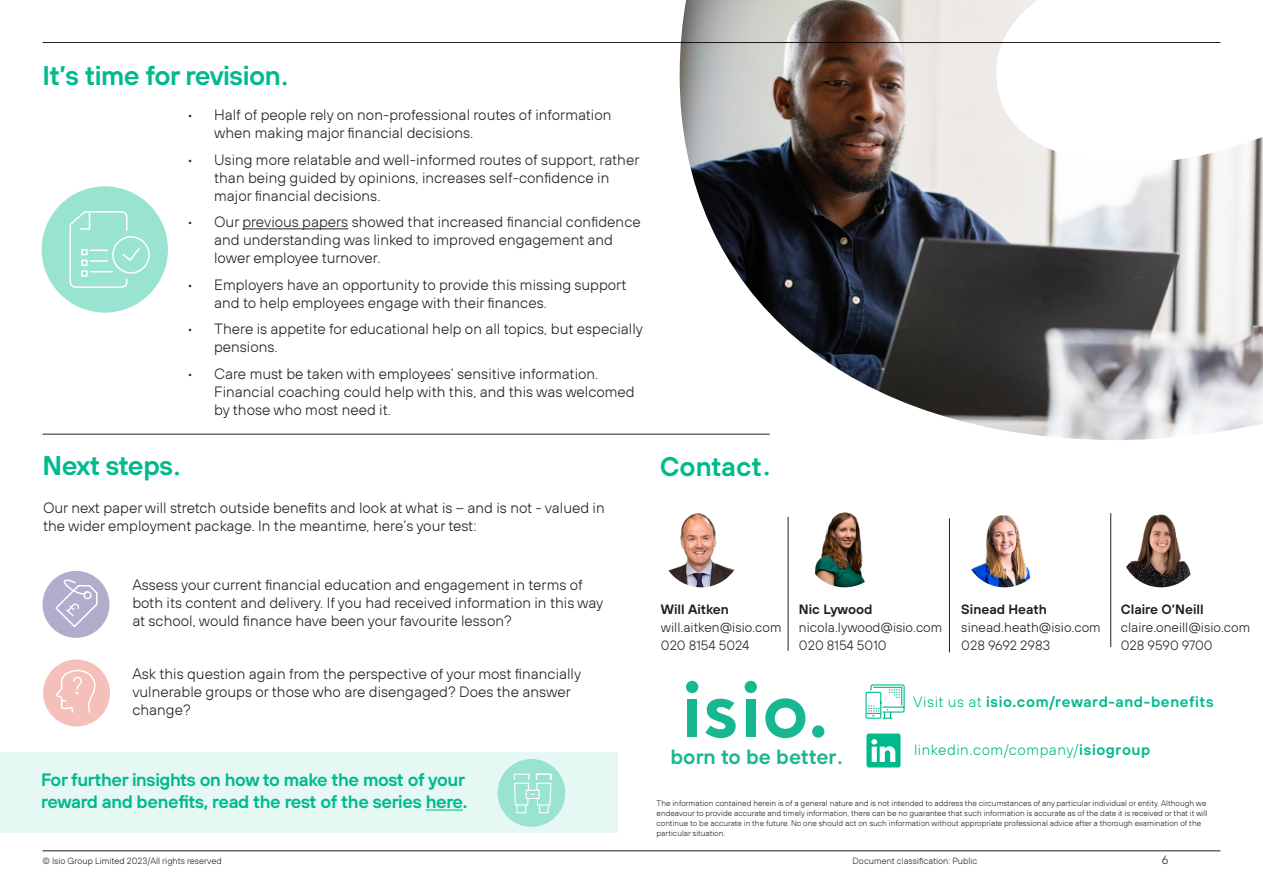
<style>
.page{position:relative;width:1263px;height:893px;background:#fff}
.page>*{position:absolute;margin:0;border:0;box-sizing:border-box;transform-origin:0 0}
.Sub_headers{font:600 27px "TT Hoves";letter-spacing:-.02em;color:#00ba8d}
._00_Subhead_1{font:600 27px "TT Hoves";color:#00ba8d}
.t1{font:600 20.55px "TT Hoves";color:#17b891}
.Sub_heading{font:600 18px/22.5px "TT Hoves";letter-spacing:-.02em;color:#00ba8d}
.Main_body{font:300 15px/18px "TT Hoves";color:#231f20}
._00_Body_Copy{font:600 15px "TT Hoves";letter-spacing:.04em;color:#00ba8d}
._00_Body_Copy-2{font:300 15px "TT Hoves";letter-spacing:.03em;color:#00ba8d}
.Body{font:300 13.5px "TT Hoves";color:#231f20}
.Body-2{font:600 13.5px "TT Hoves";color:#231f20}
.t2{font:300 12px "TT Hoves";color:#231f20}
.t3{font:300 9px "TT Hoves";color:#231f20}
.t4{font:300 8.1px/9.8px "TT Hoves";color:#231f20}
.s1{font-family:"Trebuchet MS";font-weight:400}
.s2{font-weight:300}
.s3{font-weight:600}
</style>
<div class="page">
<hr style="left:43px;top:42px;width:1177px;height:1px;background:#231f20">
<hr style="left:43px;top:850px;width:1177px;height:1px;background:#231f20">
<hr style="left:43px;top:434px;width:727px;height:1px;background:#231f20">
<hr style="left:242px;top:228px;width:106px;height:1px;background:#231f20">
<div style="left:43px;top:659px;width:67px;height:67px;background:#f5c0ba;border-radius:50%"></div>
<div style="left:43px;top:571px;width:66px;height:67px;background:#b1aecd;border-radius:50%"></div>
<div style="left:655px;top:0;width:608px;height:446px;background:#fff"></div>
<img style="left:679px;top:0;width:584px;height:440px">
<div style="left:0;top:753px;width:617px;height:80px;background:#e6f8f3"></div>
<hr style="left:426px;top:810px;width:37px;height:1px;background:#00ba8d">
<div style="left:497px;top:759px;width:68px;height:68px;background:#99e3d1;border-radius:50%"></div>
<div style="left:517px;top:805px;width:9px;height:8px;border:1px solid #fff"></div>
<svg style="left:513px;top:773px;width:39px;height:33px"></svg>
<div style="left:539px;top:805px;width:10px;height:8px;border:1px solid #fff"></div>
<hr style="left:788px;top:517px;width:1px;height:134px;background:#231f20">
<hr style="left:949px;top:518px;width:1px;height:134px;background:#231f20">
<hr style="left:1110px;top:513px;width:1px;height:134px;background:#231f20">
<img style="left:668px;top:513px;width:67px;height:74px">
<img style="left:804px;top:507px;width:81px;height:80px;border-radius:40px">
<img style="left:964px;top:507px;width:81px;height:80px;border-radius:40px">
<img style="left:1126px;top:514px;width:65px;height:73px">
<svg style="left:865px;top:684px;width:40px;height:35px"></svg>
<svg style="left:866px;top:733px;width:34px;height:34px"></svg>
<div style="left:687px;top:699px;width:10px;height:38px;background:#17b891"></div>
<svg style="left:765px;top:698px;width:40px;height:40px"></svg>
<div style="left:812px;top:725px;width:12px;height:13px;background:#17b891;border-radius:50%"></div>
<div style="left:746px;top:699px;width:10px;height:38px;background:#17b891"></div>
<svg style="left:705px;top:699px;width:31px;height:39px"></svg>
<div style="left:745px;top:681px;width:12px;height:12px;background:#17b891;border-radius:50%"></div>
<div style="left:686px;top:681px;width:12px;height:12px;background:#17b891;border-radius:50%"></div>
<div style="left:42px;top:186px;width:126px;height:127px;background:#99e3d1;border-radius:50%"></div>
<svg style="left:69px;top:211px;width:81px;height:77px"></svg>
<svg style="left:55px;top:659px;width:45px;height:54px"></svg>
<svg style="left:54px;top:577px;width:45px;height:51px"></svg>
<p class="Sub_headers" style="left:43px;top:58px;width:249px">It’s time for revision<span class="s1">.</span></p>
<p class="Main_body" style="left:214px;top:106px;width:399px;text-indent:-27px">• Half of people rely on non-professional routes of information when making major financial decisions.</p>
<p class="Main_body" style="left:214px;top:150px;width:427px;text-indent:-27px">• Using more relatable and well-informed routes of support, rather than being guided by opinions, increases self-confidence in major financial decisions.</p>
<p class="Main_body" style="left:214px;top:213px;width:428px;text-indent:-27px">• Our previous papers showed that increased financial confidence and understanding was linked to improved engagement and lower employee turnover.</p>
<p class="Main_body" style="left:214px;top:275px;width:414px;text-indent:-27px">• Employers have an opportunity to provide this missing support and to help employees engage with their finances.</p>
<p class="Main_body" style="left:214px;top:320px;width:430px;text-indent:-27px">• There is appetite for educational help on all topics, but especially pensions.</p>
<p class="Main_body" style="left:214px;top:364px;width:422px;text-indent:-27px">• Care must be taken with employees’ sensitive information.<br>Financial coaching could help with this, and this was welcomed by those who most need it.</p>
<p class="Sub_headers" style="left:43px;top:447px;width:141px">Next steps<span class="s1">.</span></p>
<p class="Main_body" style="left:43px;top:499px;width:563px">Our next paper will stretch outside benefits and look at what is – and is not - valued in the wider employment package. In the meantime, here’s your test:</p>
<p class="_00_Subhead_1" style="left:660px;top:449px;width:114px">Contact<span class="s1">.</span></p>
<p class="Main_body" style="left:132px;top:575px;width:472px">Assess your current financial education and engagement in terms of both its content and delivery. If you had received information in this way at school, would finance have been your favourite lesson?</p>
<p class="Main_body" style="left:132px;top:664px;width:450px">Ask this question again from the perspective of your most financially vulnerable groups or those who are disengaged? Does the answer change?</p>
<p class="Sub_heading" style="left:41px;top:768px;width:428px">For further insights on how to make the most of your reward and benefits, read the rest of the series here.</p>
<p class="Body-2" style="left:661px;top:600px;width:70px">Will Aitken</p>
<p class="Body" style="left:661px;top:619px;width:122px">will.aitken@isio.com</p>
<p class="Body" style="left:661px;top:637px;width:90px">020 8154 5024</p>
<p class="Body-2" style="left:799px;top:600px;width:75px">Nic Lywood</p>
<p class="Body" style="left:799px;top:619px;width:145px">nicola.lywood@isio.com</p>
<p class="Body" style="left:799px;top:637px;width:89px">020 8154 5010</p>
<p class="Body-2" style="left:961px;top:600px;width:87px">Sinead Heath</p>
<p class="Body" style="left:961px;top:619px;width:141px">sinead.heath@isio.com</p>
<p class="Body" style="left:961px;top:637px;width:91px">028 9692 2983</p>
<p class="Body-2" style="left:1121px;top:600px;width:84px">Claire O’Neill</p>
<p class="Body" style="left:1121px;top:619px;width:131px">claire.oneill@isio.com</p>
<p class="Body" style="left:1121px;top:637px;width:93px">028 9590 9700</p>
<p class="t1" style="left:670px;top:743px;width:175px">born to be better<span class="s1">.</span></p>
<p class="_00_Body_Copy" style="left:913px;top:692px;width:302px"><span class="s2">Visit us at</span> isio.com/reward-and-benefits</p>
<p class="_00_Body_Copy-2" style="left:914px;top:740px;width:238px">linkedin.com/company/<span class="s3">isiogroup</span></p>
<p class="t4" style="left:656px;top:798px;width:553px">The information contained herein is of a general nature and is not intended to address the circumstances of any particular individual or entity. Although we endeavour to provide accurate and timely information, there can be no guarantee that such information is accurate as of the date it is received or that it will continue to be accurate in the future. No one should act on such information without appropriate professional advice after a thorough examination of the particular situation.</p>
<p class="t3" style="left:43px;top:855px;width:181px">© Isio Group Limited 2023/All rights reserved</p>
<p class="t3" style="left:853px;top:855px;width:126px">Document classification: Public</p>
<p class="t2" style="left:1162px;top:852px;width:8px">6</p>
</div>
